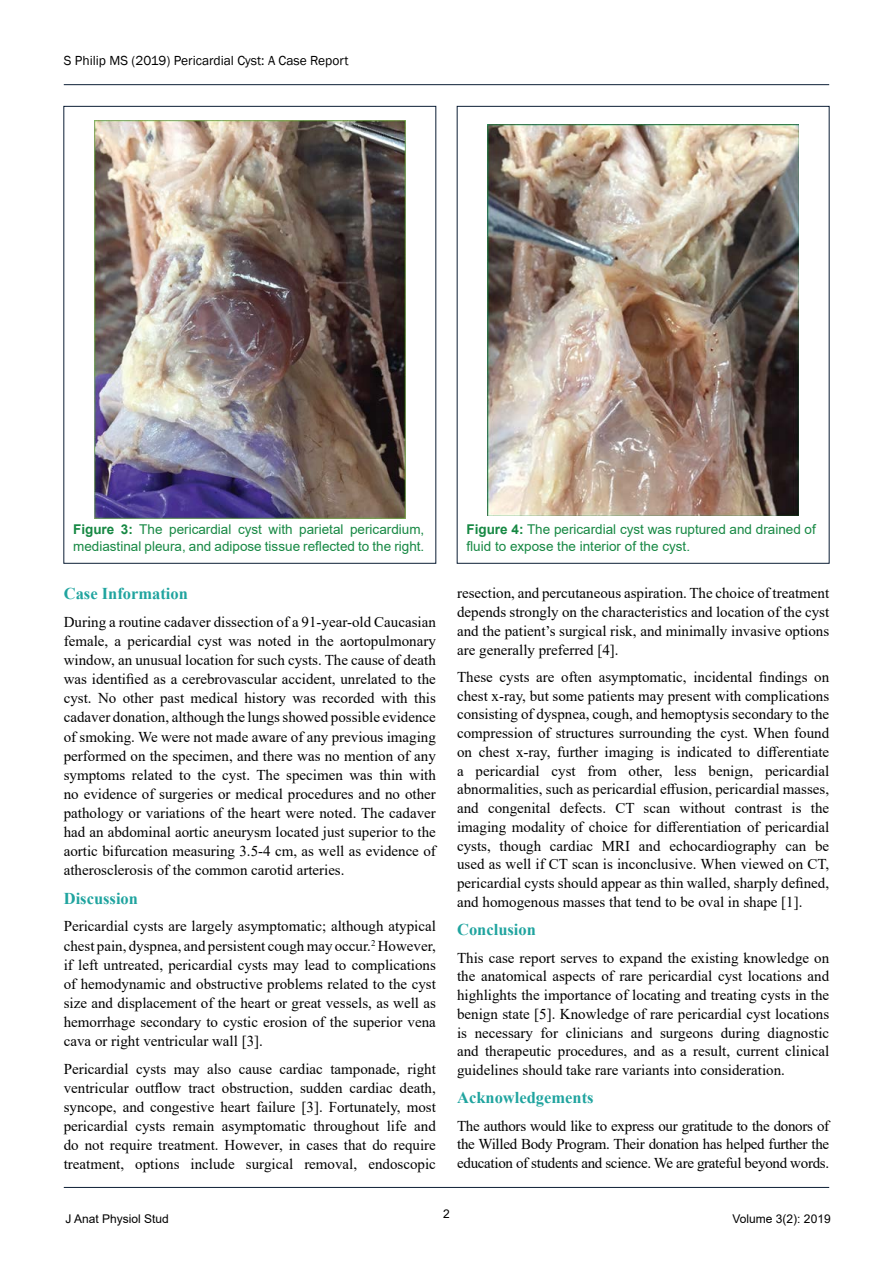
<style>
.page{position:relative;width:893px;height:1263px;background:#fff}
.page>*{position:absolute;margin:0;border:0;box-sizing:border-box;transform-origin:0 0}
.t1{font:700 16.5px "Times New Roman";color:#20a49f}
.t2{font:15px/18.8px "Times New Roman";color:#000;text-align:justify}
.t3{font:13.5px/16.2px "Arial";color:#168843}
.t4{font:13.5px "Franklin Gothic";color:#000}
.t5{font:12px "Arial";color:#000}
.s1{font-weight:700}
</style>
<div class="page">
<hr style="left:64px;top:84px;width:765px;height:1px;background:#0c1e35">
<hr style="left:64px;top:1187px;width:765px;height:1px;background:#0c1e35">
<img style="left:94px;top:120px;width:311px;height:398px">
<img style="left:487px;top:124px;width:312px;height:392px">
<p class="t4" style="left:64px;top:52px;width:286px">S Philip MS (2019) Pericardial Cyst: A Case Report</p>
<p class="t3" style="left:73px;top:521px;width:353px"><span class="s1">Figure 3:</span> The pericardial cyst with parietal pericardium, mediastinal pleura, and adipose tissue reflected to the right.</p>
<p class="t3" style="left:466px;top:521px;width:351px"><span class="s1">Figure 4:</span> The pericardial cyst was ruptured and drained of fluid to expose the interior of the cyst.</p>
<p class="t1" style="left:64px;top:582px;width:126px">Case Information</p>
<p class="t2" style="left:64px;top:612px;width:374px;line-height:19.2px">During a routine cadaver dissection of a 91-year-old Caucasian female, a pericardial cyst was noted in the aortopulmonary window, an unusual location for such cysts. The cause of death was identified as a cerebrovascular accident, unrelated to the cyst. No other past medical history was recorded with this cadaver donation, although the lungs showed possible evidence of smoking. We were not made aware of any previous imaging performed on the specimen, and there was no mention of any symptoms related to the cyst. The specimen was thin with no evidence of surgeries or medical procedures and no other pathology or variations of the heart were noted. The cadaver had an abdominal aortic aneurysm located just superior to the aortic bifurcation measuring 3.5-4 cm, as well as evidence of atherosclerosis of the common carotid arteries.</p>
<p class="t1" style="left:64px;top:886px;width:76px">Discussion</p>
<p class="t2" style="left:64px;top:916px;width:374px;line-height:19.2px">Pericardial cysts are largely asymptomatic; although atypical chest pain, dyspnea, and persistent cough may occur.<sup>2</sup> However, if left untreated, pericardial cysts may lead to complications of hemodynamic and obstructive problems related to the cyst size and displacement of the heart or great vessels, as well as hemorrhage secondary to cystic erosion of the superior vena cava or right ventricular wall [3].</p>
<p class="t2" style="left:64px;top:1059px;width:374px">Pericardial cysts may also cause cardiac tamponade, right ventricular outflow tract obstruction, sudden cardiac death, syncope, and congestive heart failure [3]. Fortunately, most pericardial cysts remain asymptomatic throughout life and do not require treatment. However, in cases that do require treatment, options include surgical removal, endoscopic</p>
<p class="t2" style="left:457px;top:583px;width:374px">resection, and percutaneous aspiration. The choice of treatment depends strongly on the characteristics and location of the cyst and the patient’s surgical risk, and minimally invasive options are generally preferred [4].</p>
<p class="t2" style="left:457px;top:667px;width:374px">These cysts are often asymptomatic, incidental findings on chest x-ray, but some patients may present with complications consisting of dyspnea, cough, and hemoptysis secondary to the compression of structures surrounding the cyst. When found on chest x-ray, further imaging is indicated to differentiate a pericardial cyst from other, less benign, pericardial abnormalities, such as pericardial effusion, pericardial masses, and congenital defects. CT scan without contrast is the imaging modality of choice for differentiation of pericardial cysts, though cardiac MRI and echocardiography can be used as well if CT scan is inconclusive. When viewed on CT, pericardial cysts should appear as thin walled, sharply defined, and homogenous masses that tend to be oval in shape [1].</p>
<p class="t1" style="left:457px;top:918px;width:80px">Conclusion</p>
<p class="t2" style="left:457px;top:948px;width:374px">This case report serves to expand the existing knowledge on the anatomical aspects of rare pericardial cyst locations and highlights the importance of locating and treating cysts in the benign state [5]. Knowledge of rare pericardial cyst locations is necessary for clinicians and surgeons during diagnostic and therapeutic procedures, and as a result, current clinical guidelines should take rare variants into consideration.</p>
<p class="t1" style="left:457px;top:1086px;width:138px">Acknowledgements</p>
<p class="t2" style="left:457px;top:1116px;width:374px">The authors would like to express our gratitude to the donors of the Willed Body Program. Their donation has helped further the education of students and science. We are grateful beyond words.</p>
<p class="t5" style="left:443px;top:1205px;width:8px">2</p>
<p class="t5" style="left:65px;top:1210px;width:105px">J Anat Physiol Stud</p>
<p class="t5" style="left:733px;top:1210px;width:100px">Volume 3(2): 2019</p>
</div>
